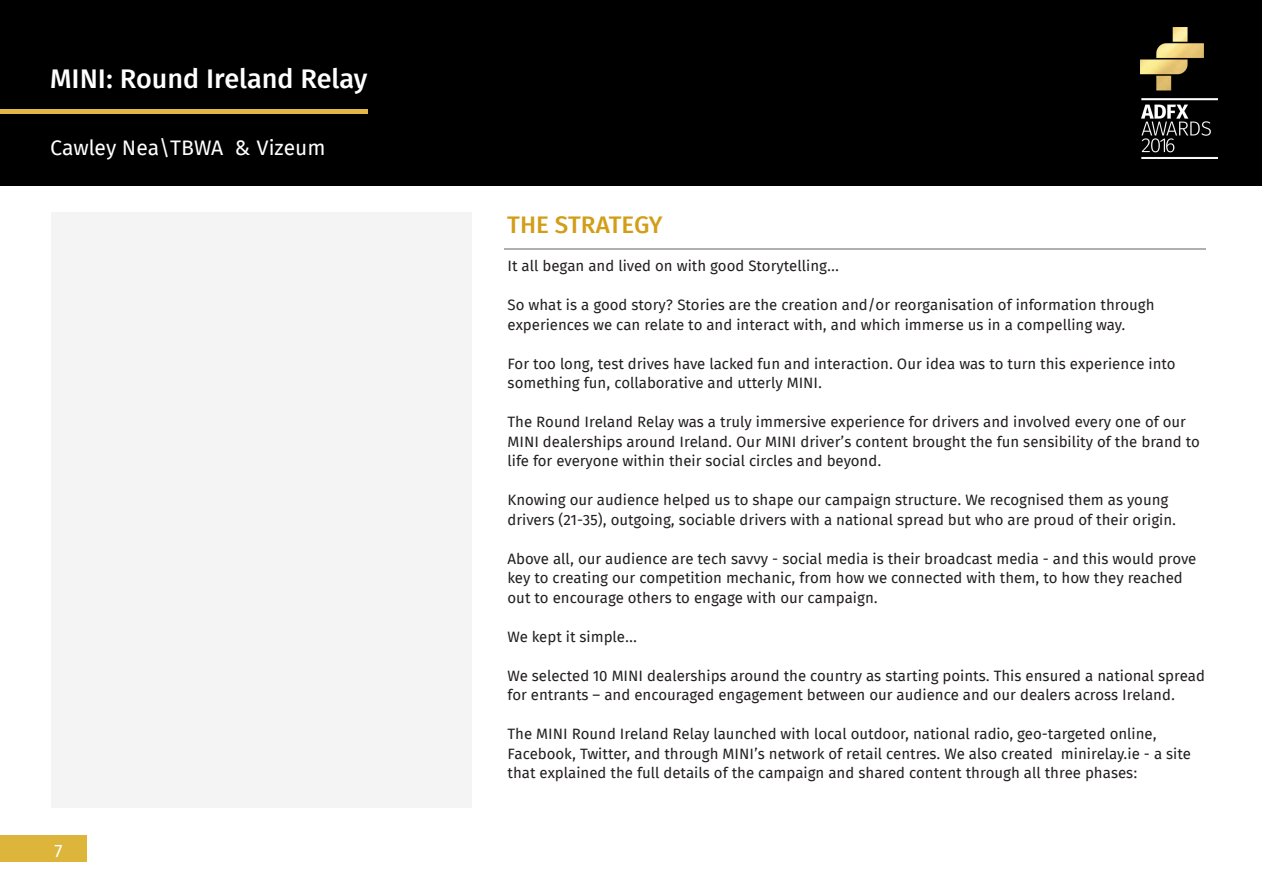
<style>
.page{position:relative;width:1263px;height:893px;background:#fff}
.page>*{position:absolute;margin:0;border:0;box-sizing:border-box;transform-origin:0 0}
.t1{font:500 27px "Fira Sans";color:#fff}
.t2{font:500 24px "Fira Sans";color:#d29e17}
.t3{font:21px "Fira Sans";color:#fff}
.t4{font:18px "Fira Sans OT";color:#fff}
.t5{font:15px/19.5px "Fira Sans";color:#231f20}
</style>
<div class="page">
<div style="left:1px;top:0;width:1261px;height:186px;background:#000"></div>
<div style="left:0;top:836px;width:86px;height:26px;background:#deb53b"></div>
<hr style="left:0;top:110px;width:368px;height:4px;background:#e1b74a">
<img style="left:1140px;top:27px;width:77px;height:132px">
<hr style="left:504px;top:248px;width:701px;height:1px;background:#b0b0b0">
<div style="left:51px;top:213px;width:421px;height:595px;background:#f4f4f4"></div>
<h1 class="t1" style="left:50px;top:60px;width:319px">MINI: Round Ireland Relay</h1>
<h3 class="t3" style="left:50px;top:133px;width:277px">Cawley Nea\TBWA &amp; Vizeum</h3>
<p class="t4" style="left:54px;top:838px;width:9px">7</p>
<p class="t2" style="left:507px;top:208px;width:157px">THE STRATEGY</p>
<p class="t5" style="left:507px;top:257px;width:333px">It all began and lived on with good Storytelling...</p>
<p class="t5" style="left:507px;top:296px;width:649px">So what is a good story? Stories are the creation and/or reorganisation of information through experiences we can relate to and interact with, and which immerse us in a compelling way.</p>
<p class="t5" style="left:507px;top:355px;width:670px">For too long, test drives have lacked fun and interaction. Our idea was to turn this experience into something fun, collaborative and utterly MINI.</p>
<p class="t5" style="left:507px;top:413px;width:694px">The Round Ireland Relay was a truly immersive experience for drivers and involved every one of our<br>MINI dealerships around Ireland. Our MINI driver’s content brought the fun sensibility of the brand to life for everyone within their social circles and beyond.</p>
<p class="t5" style="left:507px;top:491px;width:670px">Knowing our audience helped us to shape our campaign structure. We recognised them as young drivers (21-35), outgoing, sociable drivers with a national spread but who are proud of their origin.</p>
<p class="t5" style="left:507px;top:550px;width:690px">Above all, our audience are tech savvy - social media is their broadcast media - and this would prove key to creating our competition mechanic, from how we connected with them, to how they reached out to encourage others to engage with our campaign.</p>
<p class="t5" style="left:507px;top:628px;width:131px">We kept it simple...</p>
<p class="t5" style="left:507px;top:667px;width:699px">We selected 10 MINI dealerships around the country as starting points. This ensured a national spread for entrants – and encouraged engagement between our audience and our dealers across Ireland.</p>
<p class="t5" style="left:507px;top:725px;width:685px">The MINI Round Ireland Relay launched with local outdoor, national radio, geo-targeted online,<br>Facebook, Twitter, and through MINI’s network of retail centres. We also created minirelay.ie - a site that explained the full details of the campaign and shared content through all three phases:</p>
</div>
